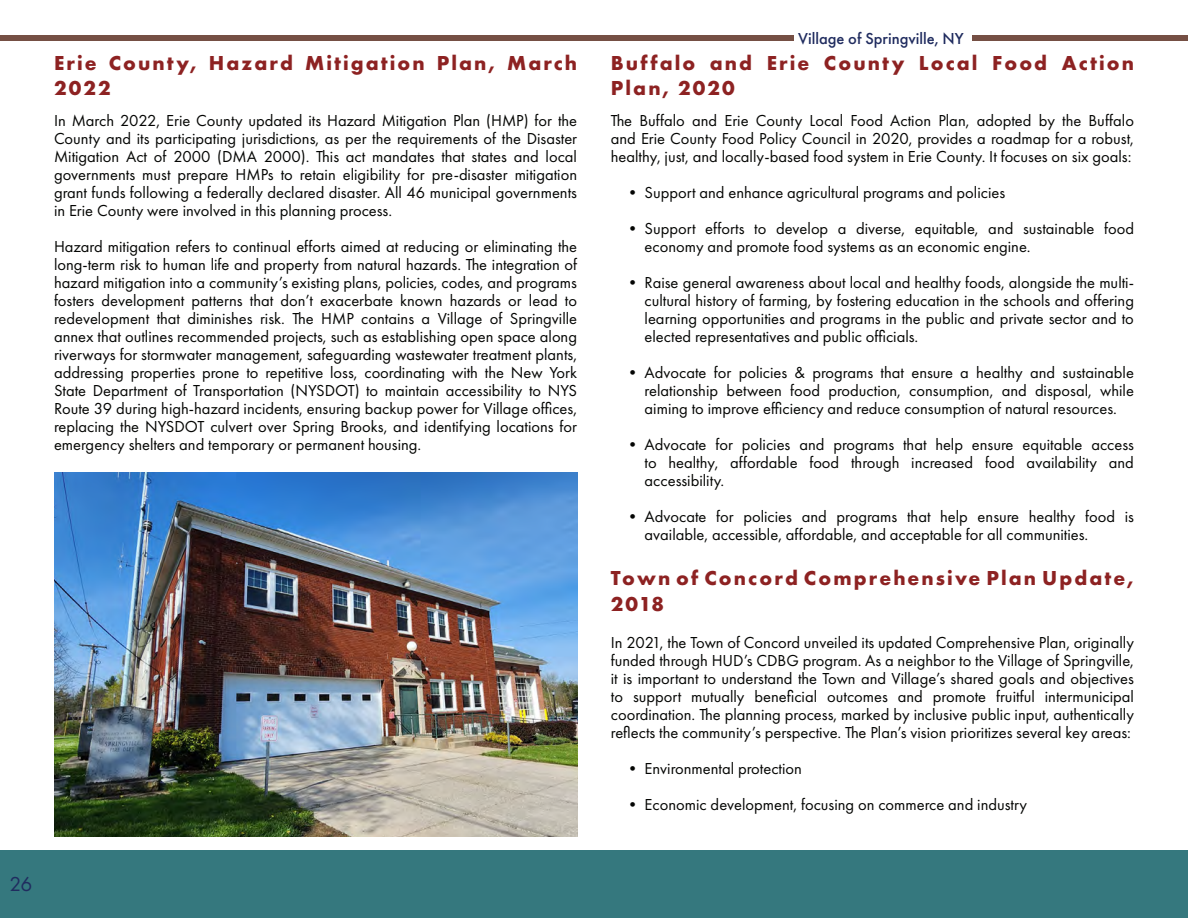
<style>
.page{position:relative;width:1188px;height:918px;background:#fff}
.page>*{position:absolute;margin:0;border:0;box-sizing:border-box;transform-origin:0 0}
.Sub-Header{font:700 21px/25.2px "Futura PT";letter-spacing:.1em;color:#8d2222}
.t1{font:21px "Futura PT";color:#202c5f}
.Body{font:16.5px/18px "Futura PT";color:#040503;text-align:justify}
.t2{font:500 16.5px "Futura PT";color:#202c5f}
</style>
<div class="page">
<div style="left:0;top:36px;width:794px;height:5px;background:#754f44"></div>
<div style="left:973px;top:36px;width:215px;height:5px;background:#754f44"></div>
<div style="left:0;top:850px;width:1188px;height:68px;background:#35787e"></div>
<img style="left:54px;top:472px;width:523px;height:365px">
<p class="Sub-Header" style="left:54px;top:50px;width:525px">Erie County, Hazard Mitigation Plan, March<br>2022</p>
<p class="Body" style="left:54px;top:111px;width:525px">In March 2022, Erie County updated its Hazard Mitigation Plan (HMP) for the County and its participating jurisdictions, as per the requirements of the Disaster Mitigation Act of 2000 (DMA 2000). This act mandates that states and local governments must prepare HMPs to retain eligibility for pre-disaster mitigation grant funds following a federally declared disaster. All 46 municipal governments in Erie County were involved in this planning process.</p>
<p class="Body" style="left:54px;top:237px;width:525px">Hazard mitigation refers to continual efforts aimed at reducing or eliminating the long-term risk to human life and property from natural hazards. The integration of hazard mitigation into a community’s existing plans, policies, codes, and programs fosters development patterns that don’t exacerbate known hazards or lead to redevelopment that diminishes risk. The HMP contains a Village of Springville annex that outlines recommended projects, such as establishing open space along riverways for stormwater management, safeguarding wastewater treatment plants, addressing properties prone to repetitive loss, coordinating with the New York State Department of Transportation (NYSDOT) to maintain accessibility to NYS Route 39 during high-hazard incidents, ensuring backup power for Village offices, replacing the NYSDOT culvert over Spring Brooks, and identifying locations for emergency shelters and temporary or permanent housing.</p>
<p class="t1" style="left:9px;top:872px;width:25px">26</p>
<p class="t2" style="left:798px;top:28px;width:167px">Village of Springville, NY</p>
<p class="Sub-Header" style="left:611px;top:50px;width:525px">Buffalo and Erie County Local Food Action<br>Plan, 2020</p>
<p class="Body" style="left:611px;top:111px;width:525px">The Buffalo and Erie County Local Food Action Plan, adopted by the Buffalo and Erie County Food Policy Council in 2020, provides a roadmap for a robust, healthy, just, and locally-based food system in Erie County. It focuses on six goals:</p>
<p class="Body" style="left:624px;top:183px;width:382px">• Support and enhance agricultural programs and policies</p>
<p class="Body" style="left:645px;top:219px;width:491px;text-indent:-20px">• Support efforts to develop a diverse, equitable, and sustainable food economy and promote food systems as an economic engine.</p>
<p class="Body" style="left:645px;top:273px;width:491px;text-indent:-20px">• Raise general awareness about local and healthy foods, alongside the multi&shy;cultural history of farming, by fostering education in the schools and offering learning opportunities and programs in the public and private sector and to elected representatives and public officials.</p>
<p class="Body" style="left:645px;top:363px;width:491px;text-indent:-20px">• Advocate for policies &amp; programs that ensure a healthy and sustainable relationship between food production, consumption, and disposal, while aiming to improve efficiency and reduce consumption of natural resources.</p>
<p class="Body" style="left:645px;top:435px;width:491px;text-indent:-20px">• Advocate for policies and programs that help ensure equitable access to healthy, affordable food through increased food availability and accessibility.</p>
<p class="Body" style="left:645px;top:507px;width:491px;text-indent:-20px">• Advocate for policies and programs that help ensure healthy food is available, accessible, affordable, and acceptable for all communities.</p>
<p class="Sub-Header" style="left:611px;top:565px;width:525px">Town of Concord Comprehensive Plan Update,<br>2018</p>
<p class="Body" style="left:611px;top:633px;width:525px">In 2021, the Town of Concord unveiled its updated Comprehensive Plan, originally funded through HUD’s CDBG program. As a neighbor to the Village of Springville, it is important to understand the Town and Village’s shared goals and objectives to support mutually beneficial outcomes and promote fruitful intermunicipal coordination. The planning process, marked by inclusive public input, authentically reflects the community’s perspective. The Plan’s vision prioritizes several key areas:</p>
<p class="Body" style="left:624px;top:759px;width:179px">• Environmental protection</p>
<p class="Body" style="left:624px;top:795px;width:404px">• Economic development, focusing on commerce and industry</p>
</div>
